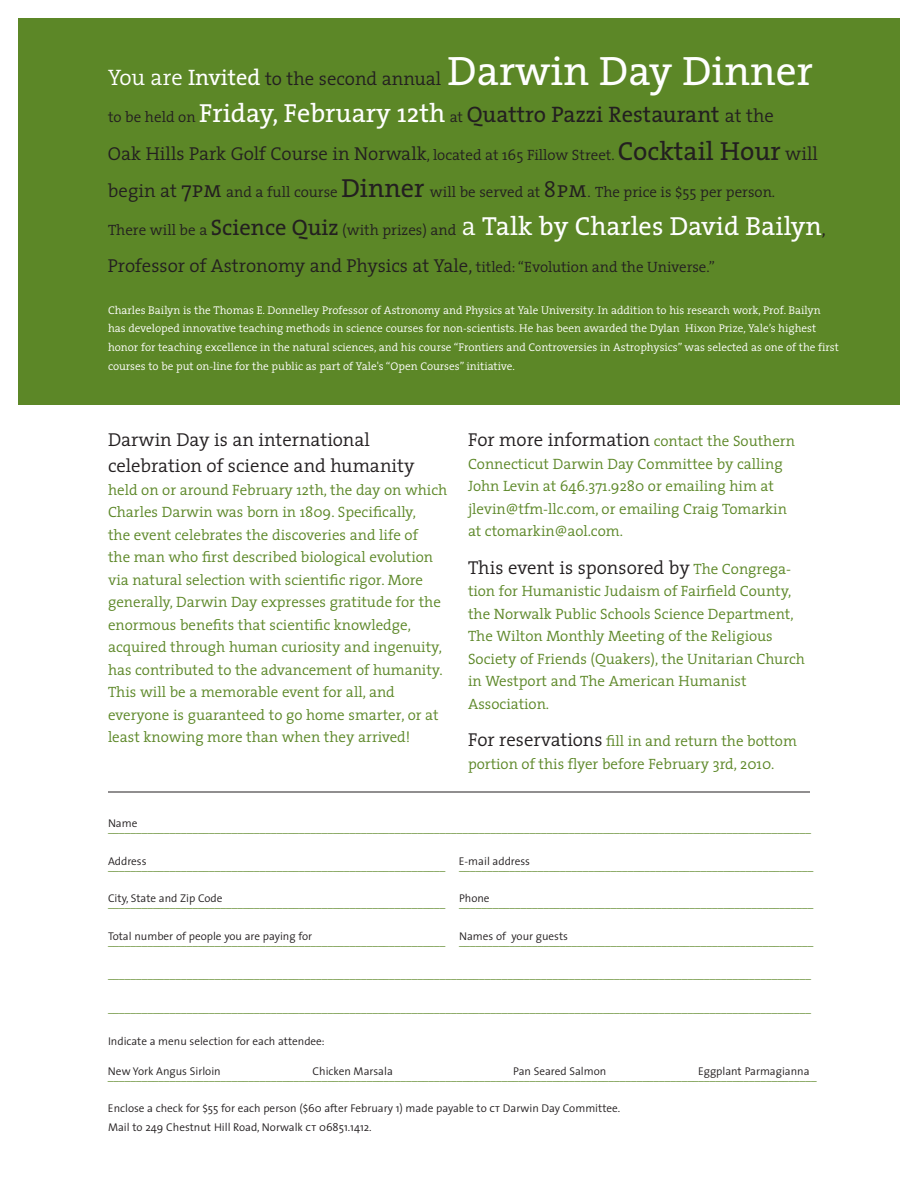
<style>
.page{position:relative;width:918px;height:1188px;background:#fff}
.page>*{position:absolute;margin:0;border:0;box-sizing:border-box;transform-origin:0 0}
.t1{font:22.5px "The Serif";color:#231f20}
.t2{font:300 18.75px/26.2px "The Serif";color:#231f20}
.t3{font:300 15px/22.5px "The Serif";color:#5c8727}
.t4{font:300 15px "The Serif";color:#231f20}
.t5{font:300 11.25px "The Sans";color:#5c8727}
.t6{font:300 11.25px/18.8px "The Serif";color:#fff}
.t7{font:300 11.25px/18.8px "The Sans";color:#231f20}
.s1{font-size:22.5px;color:#fff}
.s2{font-weight:400;font-size:22.5px;color:#fff}
.s3{font-weight:400;font-size:41.25px;color:#fff}
.s4{font-weight:300;font-size:15px}
.s5{font-size:26.25px;color:#fff}
.s6{font-weight:300;font-size:18.75px}
.s7{font-size:15px}
.s8{font-weight:400;font-size:26.25px}
.s9{font-size:18.75px}
.s10{font-size:22.5px}
.s11{font-family:"The Serif Semi Light Caps";font-weight:400;font-size:22.5px}
.s12{font-weight:400;font-size:22.5px}
.s13{font-weight:400;font-size:26.25px;color:#fff}
.s14{font-size:15px;color:#5c8727}
.s15{font-size:18.75px;color:#231f20}
.s16{font-family:"The Sans Semi Light Caps";font-weight:400}
</style>
<div class="page">
<div style="left:18px;top:18px;width:882px;height:387px;background:#5c8727"></div>
<hr style="left:108px;top:792px;width:702px;height:1px;background:#231f20">
<p class="t2" style="left:108px;top:68px;width:707px"><span class="s1">You are</span> <span class="s2">Invited</span> to the second annual <span class="s3">Darwin Day Dinner</span></p>
<h1 class="t1" style="left:108px;top:107px;width:667px"><span class="s4">to be held on</span> <span class="s5">Friday, February 12th</span> <span class="s4">at</span> Quattro Pazzi Restaurant <span class="s6">at the</span></h1>
<p class="t2" style="left:108px;top:143px;width:711px">Oak Hills Park Golf Course in Norwalk<span class="s7">, located at 165 Fillow Street.</span> <span class="s8">Cocktail Hour</span> will</p>
<p class="t4" style="left:108px;top:187px;width:669px"><span class="s9">begin at</span> <span class="s10">7</span><span class="s11">pm</span> and a full course <span class="s8">Dinner</span> will be served at <span class="s10">8</span><span class="s11">pm</span>. The price is $55 per person.</p>
<p class="t4" style="left:108px;top:225px;width:719px">There will be a <span class="s12">Science Quiz</span> (with prizes) and <span class="s5">a</span> <span class="s13">Talk by Charles David Bailyn</span><span class="s9">,</span></p>
<p class="t2" style="left:108px;top:255px;width:609px">Professor of Astronomy and Physics at Yale, <span class="s7">titled: “Evolution and the Universe.”</span></p>
<p class="t6" style="left:108px;top:302px;width:733px">Charles Bailyn is the Thomas E. Donnelley Professor of Astronomy and Physics at Yale University. In addition to his research work, Prof. Bailyn has developed innovative teaching methods in science courses for non-scientists. He has been awarded the Dylan Hixon Prize, Yale’s highest honor for teaching excellence in the natural sciences, and his course “Frontiers and Controversies in Astrophysics” was selected as one of the first courses to be put on-line for the public as part of Yale's “Open Courses” initiative.</p>
<p class="t2" style="left:108px;top:429px;width:308px">Darwin Day is an international celebration of science and humanity</p>
<p class="t3" style="left:108px;top:480px;width:341px">held on or around February 12th, the day on which Charles Darwin was born in 1809. Specifically,<br>the event celebrates the discoveries and life of<br>the man who first described biological evolution via natural selection with scientific rigor. More generally, Darwin Day expresses gratitude for the enormous benefits that scientific knowledge, acquired through human curiosity and ingenuity, has contributed to the advancement of humanity.<br>This will be a memorable event for all, and everyone is guaranteed to go home smarter, or at least knowing more than when they arrived!</p>
<p class="t2" style="left:468px;top:429px;width:329px">For more information <span class="s14">contact the Southern</span></p>
<p class="t3" style="left:468px;top:454px;width:321px">Connecticut Darwin Day Committee by calling John Levin at 646.371.9280 or emailing him at jlevin@tfm-llc.com, or emailing Craig Tomarkin at ctomarkin@aol.com.</p>
<p class="t2" style="left:468px;top:556px;width:324px">This event is sponsored by <span class="s14">The Congrega-</span></p>
<p class="t3" style="left:468px;top:582px;width:338px">tion for Humanistic Judaism of Fairfield County, the Norwalk Public Schools Science Department, The Wilton Monthly Meeting of the Religious Society of Friends (Quakers), the Unitarian Church in Westport and The American Humanist Association.</p>
<p class="t3" style="left:468px;top:732px;width:330px"><span class="s15">For reservations</span> fill in and return the bottom portion of this flyer before February 3rd, 2010.</p>
<p class="t7" style="left:108px;top:816px;width:31px">Name</p>
<p class="t5" style="left:108px;top:824px;width:705px">_____________________________________________________________________________________________________________________________</p>
<p class="t7" style="left:108px;top:853px;width:40px">Address</p>
<p class="t7" style="left:459px;top:853px;width:73px">E-mail address</p>
<p class="t5" style="left:108px;top:861px;width:707px">____________________________________________________________ _______________________________________________________________</p>
<p class="t7" style="left:108px;top:891px;width:116px">City, State and Zip Code</p>
<p class="t7" style="left:459px;top:891px;width:32px">Phone</p>
<p class="t5" style="left:108px;top:899px;width:707px">____________________________________________________________ _______________________________________________________________</p>
<p class="t7" style="left:108px;top:928px;width:206px">Total number of people you are paying for</p>
<p class="t7" style="left:459px;top:928px;width:111px">Names of your guests</p>
<p class="t5" style="left:108px;top:936px;width:707px">____________________________________________________________ _______________________________________________________________</p>
<p class="t5" style="left:108px;top:970px;width:705px">_____________________________________________________________________________________________________________________________</p>
<p class="t5" style="left:108px;top:1004px;width:705px">_____________________________________________________________________________________________________________________________</p>
<p class="t7" style="left:108px;top:1033px;width:218px">Indicate a menu selection for each attendee:</p>
<p class="t7" style="left:108px;top:1063px;width:114px">New York Angus Sirloin</p>
<p class="t7" style="left:313px;top:1063px;width:82px">Chicken Marsala</p>
<p class="t7" style="left:513px;top:1063px;width:95px">Pan Seared Salmon</p>
<p class="t7" style="left:698px;top:1063px;width:113px">Eggplant Parmagianna</p>
<p class="t5" style="left:108px;top:1071px;width:710px">______________________________________________________________________________________________________________________________</p>
<p class="t7" style="left:108px;top:1101px;width:514px">Enclose a check for $55 for each person ($60 after February 1) made payable to <span class="s16">ct</span> Darwin Day Committee.<br>Mail to 249 Chestnut Hill Road, Norwalk <span class="s16">ct</span> 06851.1412.</p>
</div>
